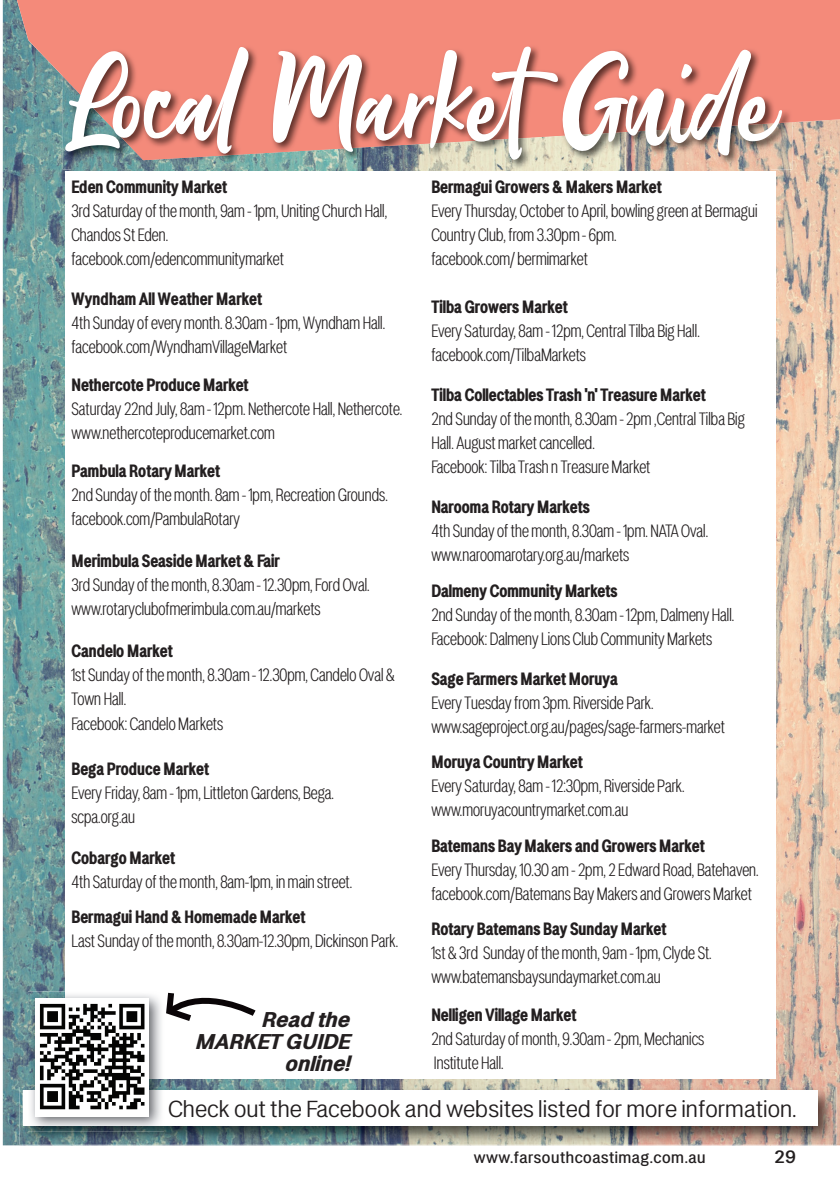
<style>
.page{position:relative;width:840px;height:1191px;background:#fff}
.page>*{position:absolute;margin:0;border:0;box-sizing:border-box;transform-origin:0 0}
.t1{font:136px "Suntowns";color:#fff}
.t2{font:26px "LT Amber";color:#231f20}
.t3{font:italic 700 24px/22px "LT Amber";color:#231f20;text-align:right}
.t4{font:300 20px/24px "LT Amber Condensed";letter-spacing:.005em;color:#231f20}
.t5{font:700 20px "LT Amber Condensed";letter-spacing:.005em;color:#231f20}
.t6{font:600 20px "LT Amber";color:#231f20}
.t7{font:500 18px "LT Amber";letter-spacing:.02em;color:#231f20}
</style>
<div class="page">
<img style="left:3px;top:0;width:69px;height:1145px">
<img style="left:770px;top:160px;width:69px;height:985px">
<img style="left:72px;top:169px;width:698px;height:2px">
<img style="left:72px;top:1079px;width:698px;height:66px">
<svg style="left:17px;top:0;width:822px;height:160px;background:#e48d7f"></svg>
<img style="left:63px;top:160px;width:728px;height:9px">
<img style="left:63px;top:45px;width:728px;height:115px">
<div style="left:65px;top:171px;width:710px;height:907px;background:#fff"></div>
<img style="left:19px;top:1087px;width:816px;height:57px">
<div style="left:23px;top:1090px;width:793px;height:35px;background:#fff"></div>
<img style="left:28px;top:991px;width:136px;height:140px">
<img style="left:65px;top:991px;width:99px;height:87px">
<img style="left:28px;top:1090px;width:136px;height:35px">
<img style="left:35px;top:998px;width:114px;height:118px">
<svg style="left:163px;top:991px;width:93px;height:34px"></svg>
<h1 class="t1" style="left:65px;top:34px;width:714px">Local MarketGuide</h1>
<p class="t5" style="left:71px;top:176px;width:157px">Eden Community Market</p>
<p class="t4" style="left:71px;top:199px;width:317px">3rd Saturday of the month, 9am - 1pm, Uniting Church Hall,<br>Chandos St Eden.<br>facebook.com/edencommunitymarket</p>
<p class="t5" style="left:71px;top:288px;width:192px">Wyndham All Weather Market</p>
<p class="t4" style="left:71px;top:311px;width:315px">4th Sunday of every month. 8.30am - 1pm, Wyndham Hall. facebook.com/WyndhamVillageMarket</p>
<p class="t5" style="left:71px;top:374px;width:178px">Nethercote Produce Market</p>
<p class="t4" style="left:71px;top:397px;width:332px">Saturday 22nd July, 8am - 12pm. Nethercote Hall, Nethercote. www.nethercoteproducemarket.com</p>
<p class="t5" style="left:71px;top:460px;width:150px">Pambula Rotary Market</p>
<p class="t4" style="left:71px;top:483px;width:317px">2nd Sunday of the month. 8am - 1pm, Recreation Grounds. facebook.com/PambulaRotary</p>
<p class="t5" style="left:71px;top:550px;width:210px">Merimbula Seaside Market &amp; Fair</p>
<p class="t4" style="left:71px;top:573px;width:299px">3rd Sunday of the month, 8.30am - 12.30pm, Ford Oval. www.rotaryclubofmerimbula.com.au/markets</p>
<p class="t5" style="left:71px;top:640px;width:102px">Candelo Market</p>
<p class="t4" style="left:71px;top:663px;width:324px">1st Sunday of the month, 8.30am - 12.30pm, Candelo Oval &amp;<br>Town Hall.<br>Facebook: Candelo Markets</p>
<p class="t5" style="left:71px;top:757px;width:139px">Bega Produce Market</p>
<p class="t4" style="left:71px;top:781px;width:264px">Every Friday, 8am - 1pm, Littleton Gardens, Bega. scpa.org.au</p>
<p class="t5" style="left:71px;top:846px;width:105px">Cobargo Market</p>
<p class="t4" style="left:71px;top:869px;width:282px">4th Saturday of the month, 8am-1pm, in main street.</p>
<p class="t5" style="left:71px;top:905px;width:235px">Bermagui Hand &amp; Homemade Market</p>
<p class="t4" style="left:71px;top:929px;width:328px">Last Sunday of the month, 8.30am-12.30pm, Dickinson Park.</p>
<p class="t3" style="left:194px;top:1009px;width:163px">Read the<br>MARKETGUIDE online!</p>
<p class="t5" style="left:431px;top:176px;width:231px">Bermagui Growers &amp; Makers Market</p>
<p class="t4" style="left:431px;top:199px;width:327px">Every Thursday, October to April, bowling green at Bermagui<br>Country Club, from 3.30pm - 6pm.<br>facebook.com/ bermimarket</p>
<p class="t5" style="left:431px;top:296px;width:138px">Tilba Growers Market</p>
<p class="t4" style="left:431px;top:319px;width:270px">Every Saturday, 8am - 12pm, Central Tilba Big Hall. facebook.com/TilbaMarkets</p>
<p class="t5" style="left:431px;top:384px;width:276px">Tilba Collectables Trash 'n' Treasure Market</p>
<p class="t4" style="left:431px;top:407px;width:315px">2nd Sunday of the month, 8.30am - 2pm ,Central Tilba Big<br>Hall. August market cancelled.<br>Facebook: Tilba Trash n Treasure Market</p>
<p class="t5" style="left:431px;top:496px;width:160px">Narooma Rotary Markets</p>
<p class="t4" style="left:431px;top:519px;width:278px">4th Sunday of the month, 8.30am - 1pm. NATA Oval. www.naroomarotary.org.au/markets</p>
<p class="t5" style="left:431px;top:579px;width:187px">Dalmeny Community Markets</p>
<p class="t4" style="left:431px;top:603px;width:304px">2nd Sunday of the month, 8.30am - 12pm, Dalmeny Hall.<br>Facebook: Dalmeny Lions Club Community Markets</p>
<p class="t5" style="left:431px;top:667px;width:188px">Sage Farmers Market Moruya</p>
<p class="t4" style="left:431px;top:691px;width:295px">Every Tuesday from 3pm. Riverside Park. www.sageproject.org.au/pages/sage-farmers-market</p>
<p class="t5" style="left:431px;top:751px;width:153px">Moruya Country Market</p>
<p class="t4" style="left:431px;top:774px;width:254px">Every Saturday, 8am - 12:30pm, Riverside Park. www.moruyacountrymarket.com.au</p>
<p class="t5" style="left:431px;top:834px;width:275px">Batemans Bay Makers and Growers Market</p>
<p class="t4" style="left:431px;top:857px;width:328px">Every Thursday, 10.30 am - 2pm, 2 Edward Road, Batehaven. facebook.com/Batemans Bay Makers and Growers Market</p>
<p class="t5" style="left:431px;top:917px;width:236px">Rotary Batemans Bay Sunday Market</p>
<p class="t4" style="left:431px;top:941px;width:281px">1st &amp; 3rd Sunday of the month, 9am - 1pm, Clyde St. www.batemansbaysundaymarket.com.au</p>
<p class="t5" style="left:431px;top:1003px;width:146px">Nelligen Village Market</p>
<p class="t4" style="left:431px;top:1027px;width:274px">2nd Saturday of month, 9.30am - 2pm, Mechanics<br>Institute Hall.</p>
<h2 class="t2" style="left:168px;top:1095px;width:630px">Check out the Facebook and websites listed for more information.</h2>
<p class="t7" style="left:473px;top:1148px;width:233px">www.farsouthcoastimag.com.au</p>
<p class="t6" style="left:774px;top:1146px;width:23px">29</p>
</div>
